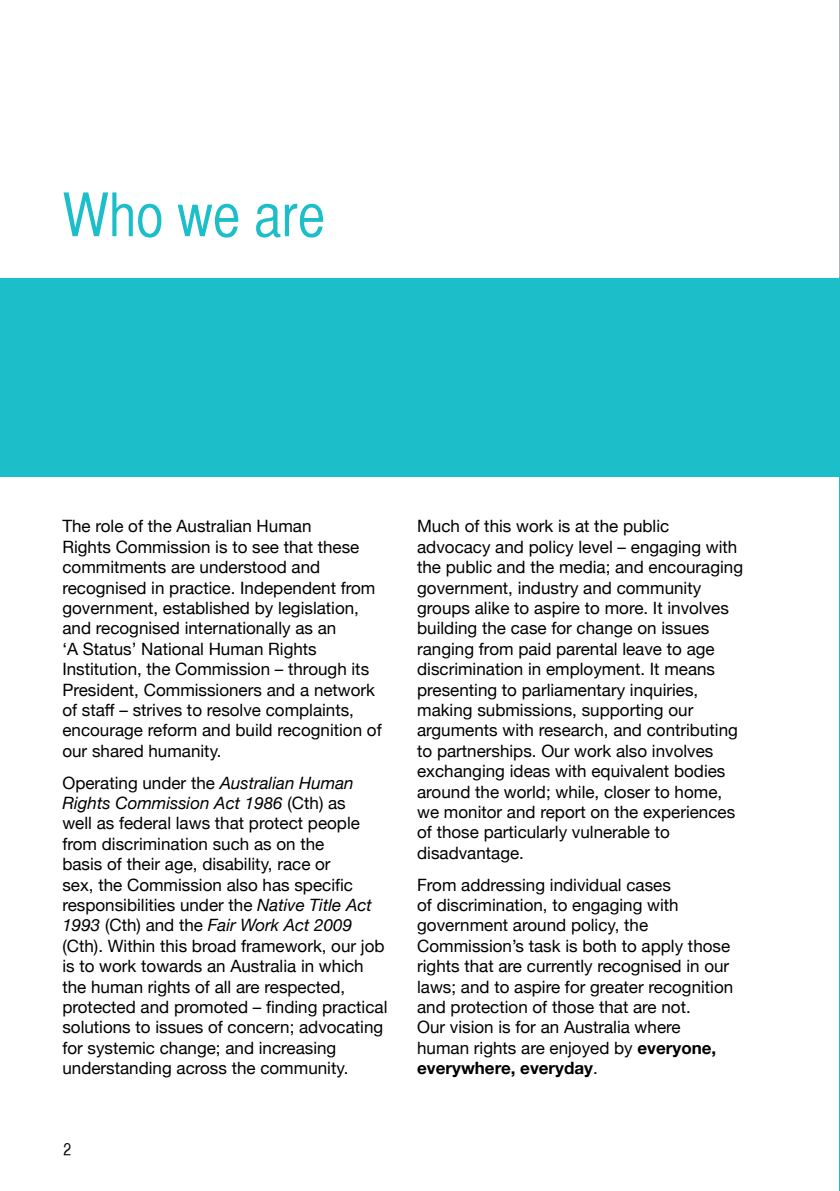
<style>
.page{position:relative;width:840px;height:1191px;background:#fff}
.page>*{position:absolute;margin:0;border:0;box-sizing:border-box;transform-origin:0 0}
.Heading_1__1{font:60px "Helvetica CY Plain";color:#1cbeca}
.t1{font:17px/20.4px "Helvetica Neue";color:#000}
.t2{font:17px "Helvetica CY Plain";color:#000}
.s1{font-style:italic}
.s2{font-weight:700}
</style>
<div class="page">
<div style="left:0;top:278px;width:839px;height:198px;background:#1cbeca"></div>
<hr style="left:839px;top:0;width:1px;height:286px;background:#b1b4b6">
<hr style="left:839px;top:278px;width:1px;height:913px;background:#1cbeca">
<p class="Heading_1__1" style="left:62px;top:181px;width:264px">Who we are</p>
<p class="t1" style="left:62px;top:515px;width:320px">The role of the Australian Human<br>Rights Commission is to see that these commitments are understood and recognised in practice. Independent from government, established by legislation, and recognised internationally as an<br>‘A Status’ National Human Rights Institution, the Commission – through its President, Commissioners and a network of staff – strives to resolve complaints, encourage reform and build recognition of our shared humanity.</p>
<p class="t1" style="left:62px;top:771px;width:326px">Operating under the <span class="s1">Australian Human Rights Commission Act 1986</span> (Cth) as<br>well as federal laws that protect people from discrimination such as on the<br>basis of their age, disability, race or<br>sex, the Commission also has specific responsibilities under the <span class="s1">Native Title Act 1993</span> (Cth) and the <span class="s1">Fair Work Act 2009 </span>(Cth). Within this broad framework, our job is to work towards an Australia in which the human rights of all are respected, protected and promoted – finding practical solutions to issues of concern; advocating for systemic change; and increasing understanding across the community.</p>
<p class="t2" style="left:63px;top:1139px;width:9px">2</p>
<p class="t1" style="left:417px;top:515px;width:327px">Much of this work is at the public advocacy and policy level – engaging with the public and the media; and encouraging government, industry and community groups alike to aspire to more. It involves building the case for change on issues ranging from paid parental leave to age discrimination in employment. It means presenting to parliamentary inquiries, making submissions, supporting our arguments with research, and contributing to partnerships. Our work also involves exchanging ideas with equivalent bodies around the world; while, closer to home, we monitor and report on the experiences of those particularly vulnerable to disadvantage.</p>
<p class="t1" style="left:417px;top:873px;width:317px">From addressing individual cases<br>of discrimination, to engaging with government around policy, the Commission’s task is both to apply those rights that are currently recognised in our laws; and to aspire for greater recognition and protection of those that are not.<br>Our vision is for an Australia where human rights are enjoyed by <span class="s2">everyone, everywhere, everyday</span>.</p>
</div>
